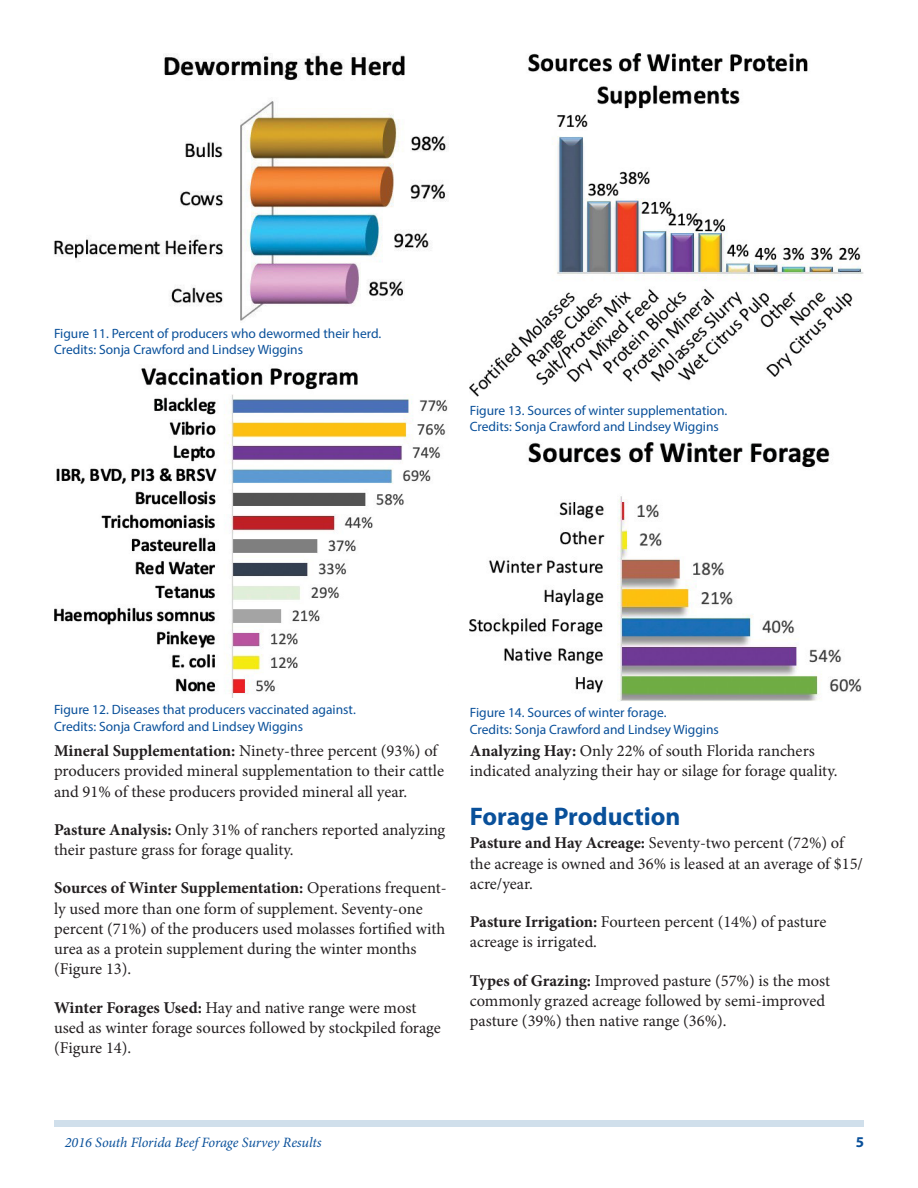
<style>
.page{position:relative;width:918px;height:1188px;background:#fff}
.page>*{position:absolute;margin:0;border:0;box-sizing:border-box;transform-origin:0 0}
.SectionHeading0{font:700 25.5px "Myriad Pro";color:#09509a}
.Paragraph{font:16.5px/20.2px "Minion Pro";letter-spacing:-.005em;color:#231f20}
.t1{font:700 15px "Myriad Pro";color:#09509a}
.RunningTitleItalics{font:italic 14.25px "Minion Pro";letter-spacing:-.005em;color:#09509a}
.t2{font:13.5px/16.5px "Myriad Pro";color:#09509a}
.s1{font-weight:700}
</style>
<div class="page">
<div style="left:54px;top:1120px;width:810px;height:7px;background:#d0dfeb"></div>
<img style="left:54px;top:55px;width:394px;height:266px">
<img style="left:54px;top:367px;width:394px;height:330px">
<img style="left:470px;top:54px;width:394px;height:343px">
<img style="left:470px;top:443px;width:392px;height:258px">
<p class="t2" style="left:54px;top:325px;width:329px">Figure 11. Percent of producers who dewormed their herd.<br>Credits: Sonja Crawford and Lindsey Wiggins</p>
<p class="t2" style="left:470px;top:402px;width:259px">Figure 13. Sources of winter supplementation.<br>Credits: Sonja Crawford and Lindsey Wiggins</p>
<p class="t2" style="left:54px;top:701px;width:303px">Figure 12. Diseases that producers vaccinated against.<br>Credits: Sonja Crawford and Lindsey Wiggins</p>
<p class="Paragraph" style="left:54px;top:741px;width:392px"><span class="s1">Mineral Supplementation:</span> Ninety-three percent (93%) of producers provided mineral supplementation to their cattle and 91% of these producers provided mineral all year.</p>
<p class="Paragraph" style="left:54px;top:820px;width:393px"><span class="s1">Pasture Analysis:</span> Only 31% of ranchers reported analyzing their pasture grass for forage quality.</p>
<p class="Paragraph" style="left:54px;top:878px;width:394px"><span class="s1">Sources of Winter Supplementation:</span> Operations frequent&shy;ly used more than one form of supplement. Seventy-one percent (71%) of the producers used molasses fortified with urea as a protein supplement during the winter months (Figure 13).</p>
<p class="Paragraph" style="left:54px;top:997px;width:388px"><span class="s1">Winter Forages Used:</span> Hay and native range were most used as winter forage sources followed by stockpiled forage (Figure 14).</p>
<p class="t2" style="left:470px;top:704px;width:251px">Figure 14. Sources of winter forage.<br>Credits: Sonja Crawford and Lindsey Wiggins</p>
<p class="Paragraph" style="left:470px;top:741px;width:369px"><span class="s1">Analyzing Hay:</span> Only 22% of south Florida ranchers indicated analyzing their hay or silage for forage quality.</p>
<p class="SectionHeading0" style="left:470px;top:800px;width:212px">Forage Production</p>
<p class="Paragraph" style="left:470px;top:833px;width:395px"><span class="s1">Pasture and Hay Acreage:</span> Seventy-two percent (72%) of the acreage is owned and 36% is leased at an average of $15/ acre/year.</p>
<p class="Paragraph" style="left:470px;top:912px;width:358px"><span class="s1">Pasture Irrigation:</span> Fourteen percent (14%) of pasture acreage is irrigated.</p>
<p class="Paragraph" style="left:470px;top:970px;width:362px"><span class="s1">Types of Grazing:</span> Improved pasture (57%) is the most commonly grazed acreage followed by semi-improved pasture (39%) then native range (36%).</p>
<p class="RunningTitleItalics" style="left:65px;top:1133px;width:258px">2016 South Florida Beef Forage Survey Results</p>
<p class="t1" style="left:856px;top:1133px;width:10px">5</p>
</div>
